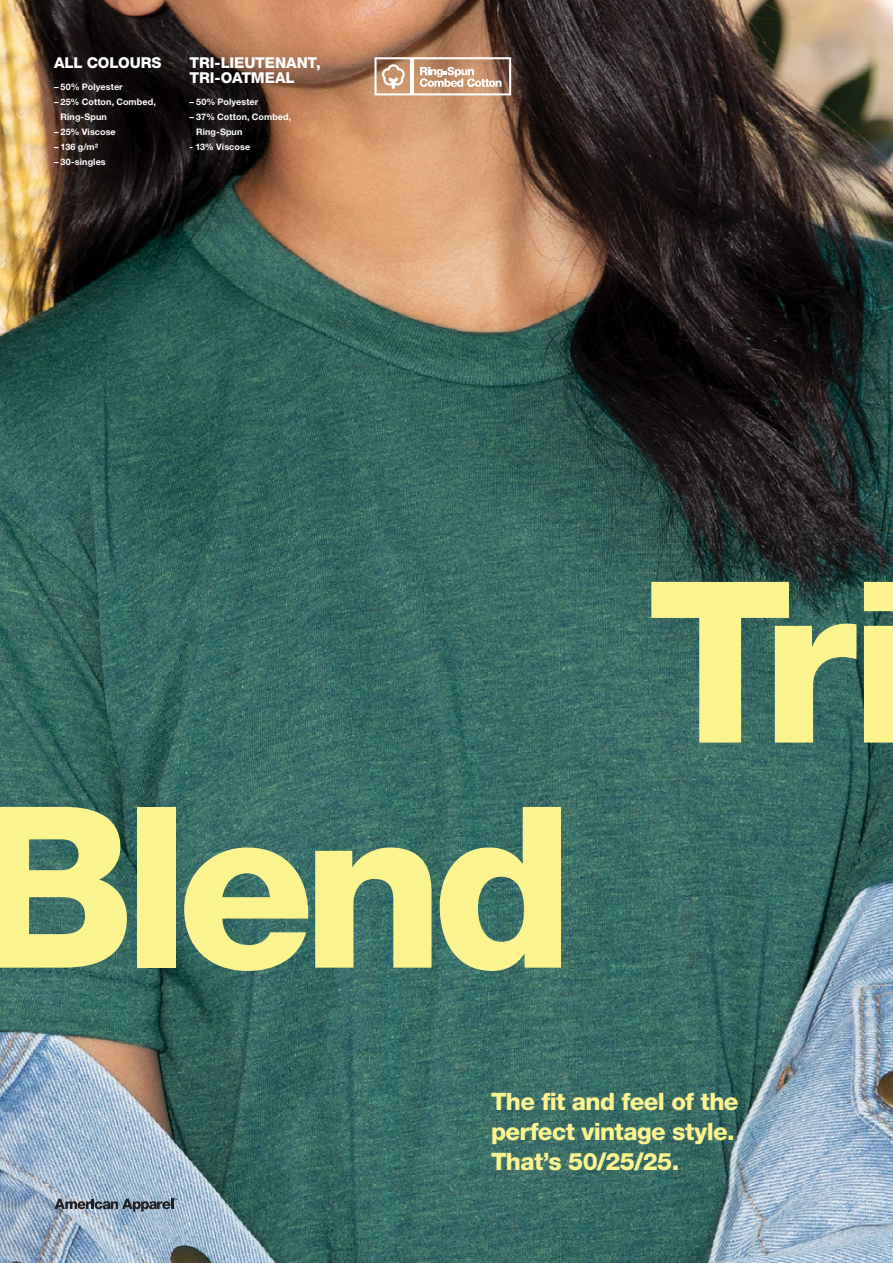
<style>
.page{position:relative;width:893px;height:1263px;background:#fff}
.page>*{position:absolute;margin:0;border:0;box-sizing:border-box;transform-origin:0 0}
.t1{font:800 225px "Helvetica Neue LT Pro";letter-spacing:-.055em;color:#fbf38e}
.t2{font:800 24px/30px "Helvetica Neue LT Pro";letter-spacing:-.025em;color:#fbf38e}
.t3{font:800 15px/15px "Helvetica Neue LT Pro";letter-spacing:-.01em;color:#fff}
.t4{font:700 9px/15px "Helvetica Neue LT Pro";letter-spacing:.01em;color:#fff}
</style>
<div class="page">
<img style="left:0;top:0;width:893px;height:1263px">
<svg style="left:374px;top:57px;width:137px;height:38px"></svg>
<hr style="left:411px;top:58px;width:3px;height:36px;background:#fff">
<svg style="left:55px;top:1199px;width:122px;height:12px"></svg>
<h3 class="t3" style="left:54px;top:55px;width:109px">ALL COLOURS</h3>
<p class="t4" style="left:54px;top:79px;width:70px">– 50% Polyester</p>
<p class="t4" style="left:61px;top:94px;width:97px;text-indent:-7px">– 25% Cotton, Combed,<br>Ring-Spun</p>
<p class="t4" style="left:54px;top:124px;width:63px">– 25% Viscose</p>
<p class="t4" style="left:54px;top:139px;width:46px">– 136 g/m²</p>
<p class="t4" style="left:54px;top:154px;width:53px">– 30-singles</p>
<h3 class="t3" style="left:190px;top:55px;width:133px">TRI-LIEUTENANT,<br>TRI-OATMEAL</h3>
<p class="t4" style="left:190px;top:94px;width:70px">– 50% Polyester</p>
<p class="t4" style="left:196px;top:109px;width:97px;text-indent:-7px">– 37% Cotton, Combed,<br>Ring-Spun</p>
<p class="t4" style="left:190px;top:139px;width:62px">- 13% Viscose</p>
<h1 class="t1" style="left:-27px;top:754px;width:603px">Blend</h1>
<h1 class="t1" style="left:647px;top:529px;width:271px">Tri</h1>
<h2 class="t2" style="left:491px;top:1086px;width:249px">The fit and feel of the perfect vintage style.<br>That’s 50/25/25.</h2>
</div>
